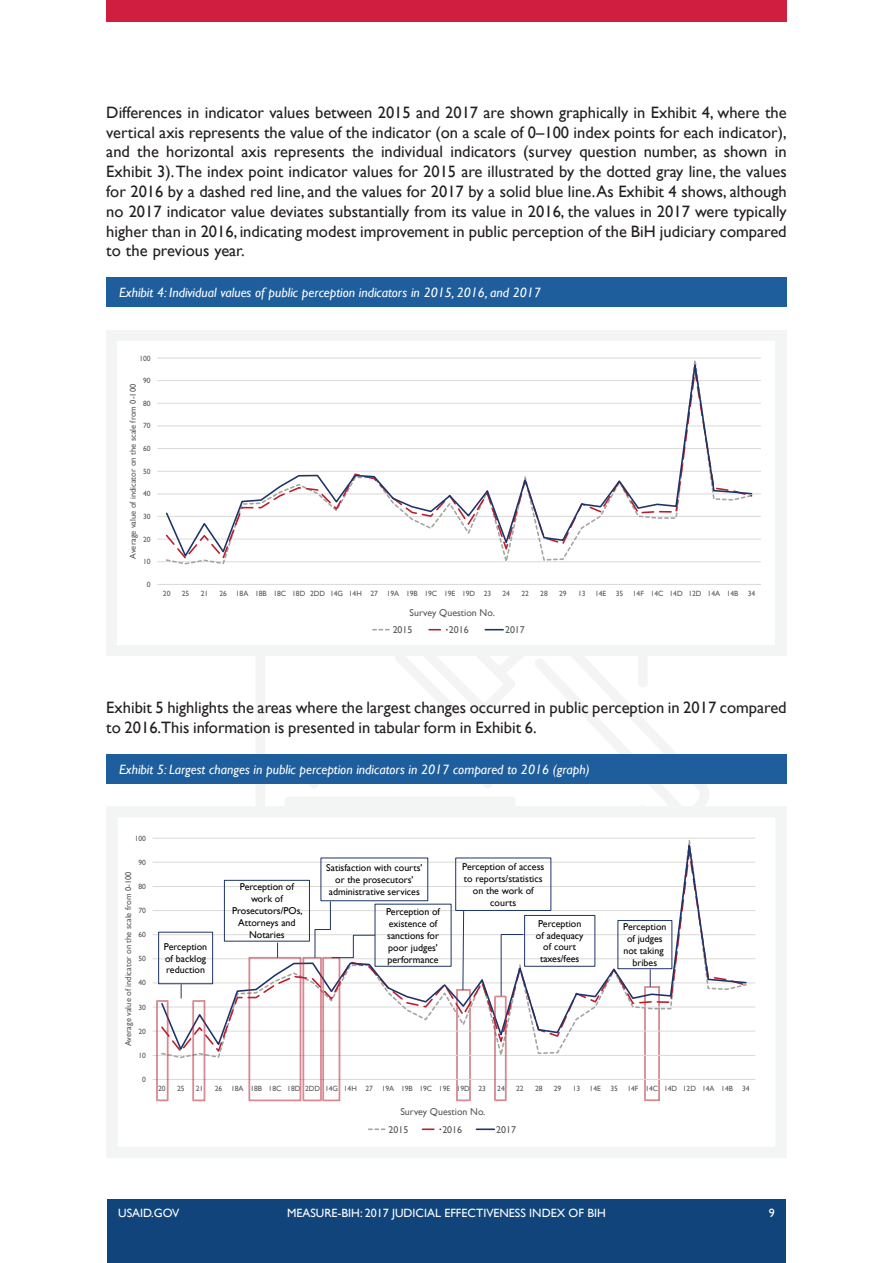
<style>
.page{position:relative;width:893px;height:1263px;background:#fff}
.page>*{position:absolute;margin:0;border:0;box-sizing:border-box;transform-origin:0 0}
.t1{font:16.5px/19.8px "Gill Sans";color:#231f20;text-align:justify}
.t2{font:italic 13.5px "Gill Sans";color:#fff}
.t3{font:12px "Gill Sans";color:#fff}
.t4{font:9.9px/12px "Gill Sans";color:#050504;text-align:center}
.t5{font:9.9px "Gill Sans";color:#595a5a}
.t6{font:8.55px "Gill Sans";color:#595a5a}
.t7{font:7.5px "Gill Sans";letter-spacing:-.005em;color:#595a5a}
</style>
<div class="page">
<div style="left:107px;top:1199px;width:679px;height:64px;background:#10447a"></div>
<div style="left:106px;top:0;width:681px;height:21px;background:#cf1e3f"></div>
<svg style="left:256px;top:656px;width:9px;height:150px"></svg>
<svg style="left:310px;top:784px;width:182px;height:4px"></svg>
<div style="left:285px;top:797px;width:230px;height:9px;background:#f4f4f4"></div>
<svg style="left:583px;top:656px;width:126px;height:150px"></svg>
<svg style="left:396px;top:656px;width:63px;height:61px"></svg>
<svg style="left:402px;top:656px;width:219px;height:59px"></svg>
<div style="left:106px;top:277px;width:681px;height:30px;background:#1e5e9d"></div>
<div style="left:106px;top:754px;width:681px;height:30px;background:#1e5e9d"></div>
<div style="left:106px;top:330px;width:681px;height:326px;background:#f3f5f5"></div>
<div style="left:118px;top:342px;width:657px;height:303px;background:#fff"></div>
<hr style="left:157px;top:561px;width:604px;height:1px;background:#d9d9d8">
<hr style="left:157px;top:539px;width:604px;height:1px;background:#d9d9d8">
<hr style="left:157px;top:516px;width:604px;height:1px;background:#d9d9d8">
<hr style="left:157px;top:494px;width:604px;height:1px;background:#d9d9d8">
<hr style="left:157px;top:471px;width:604px;height:1px;background:#d9d9d8">
<hr style="left:157px;top:448px;width:604px;height:1px;background:#d9d9d8">
<hr style="left:157px;top:426px;width:604px;height:1px;background:#d9d9d8">
<hr style="left:157px;top:403px;width:604px;height:1px;background:#d9d9d8">
<hr style="left:157px;top:380px;width:604px;height:1px;background:#d9d9d8">
<hr style="left:157px;top:358px;width:604px;height:1px;background:#d9d9d8">
<hr style="left:157px;top:584px;width:604px;height:1px;background:#d9d9d8">
<svg style="left:165px;top:357px;width:588px;height:202px"></svg>
<svg style="left:372px;top:629px;width:18px;height:1px"></svg>
<svg style="left:428px;top:629px;width:20px;height:1px"></svg>
<svg style="left:485px;top:629px;width:18px;height:1px"></svg>
<svg style="left:107px;top:807px;width:679px;height:351px"></svg>
<p class="t1" style="left:106px;top:103px;width:682px">Differences in indicator values between 2015 and 2017 are shown graphically in Exhibit 4, where the vertical axis represents the value of the indicator (on a scale of 0–100 index points for each indicator), and the horizontal axis represents the individual indicators (survey question number, as shown in Exhibit 3). The index point indicator values for 2015 are illustrated by the dotted gray line, the values for 2016 by a dashed red line, and the values for 2017 by a solid blue line. As Exhibit 4 shows, although no 2017 indicator value deviates substantially from its value in 2016, the values in 2017 were typically higher than in 2016, indicating modest improvement in public perception of the BiH judiciary compared to the previous year.</p>
<p class="t2" style="left:119px;top:285px;width:423px">Exhibit 4: Individual values of public perception indicators in 2015, 2016, and 2017</p>
<p class="t7" style="left:139px;top:354px;width:13px">100</p>
<p class="t7" style="left:143px;top:376px;width:9px">90</p>
<p class="t6" style="left:128px;top:558px;width:176px;rotate:-90deg">Average value of indicator on the scale from 0-100</p>
<p class="t7" style="left:143px;top:399px;width:9px">80</p>
<p class="t7" style="left:143px;top:422px;width:9px">70</p>
<p class="t7" style="left:143px;top:444px;width:9px">60</p>
<p class="t7" style="left:143px;top:467px;width:9px">50</p>
<p class="t7" style="left:143px;top:489px;width:9px">40</p>
<p class="t7" style="left:143px;top:512px;width:9px">30</p>
<p class="t7" style="left:143px;top:535px;width:9px">20</p>
<p class="t7" style="left:143px;top:557px;width:9px">10</p>
<p class="t7" style="left:147px;top:580px;width:5px">0</p>
<p class="t7" style="left:163px;top:589px;width:9px">20</p>
<p class="t7" style="left:182px;top:589px;width:9px">25</p>
<p class="t7" style="left:201px;top:589px;width:9px">21</p>
<p class="t7" style="left:220px;top:589px;width:273px">26 18A 18B 18C 18D 2DD 14G 14H 27 19A 19B 19C 19E 19D 23</p>
<p class="t7" style="left:503px;top:589px;width:9px">24</p>
<p class="t7" style="left:521px;top:589px;width:9px">22</p>
<p class="t7" style="left:540px;top:589px;width:9px">28</p>
<p class="t7" style="left:559px;top:589px;width:9px">29</p>
<p class="t7" style="left:578px;top:589px;width:9px">13</p>
<p class="t7" style="left:595px;top:589px;width:13px">14E</p>
<p class="t7" style="left:616px;top:589px;width:9px">35</p>
<p class="t7" style="left:633px;top:589px;width:124px">14F 14C 14D 12D 14A 14B 34</p>
<p class="t5" style="left:410px;top:607px;width:87px">Survey Question No.</p>
<p class="t5" style="left:393px;top:624px;width:21px">2015</p>
<p class="t5" style="left:449px;top:624px;width:21px">2016</p>
<p class="t5" style="left:505px;top:624px;width:21px">2017</p>
<p class="t1" style="left:106px;top:698px;width:682px">Exhibit 5 highlights the areas where the largest changes occurred in public perception in 2017 compared to 2016.This information is presented in tabular form in Exhibit 6.</p>
<p class="t2" style="left:119px;top:761px;width:472px">Exhibit 5: Largest changes in public perception indicators in 2017 compared to 2016 (graph)</p>
<p class="t7" style="left:135px;top:834px;width:13px">100</p>
<p class="t7" style="left:138px;top:858px;width:9px">90</p>
<p class="t6" style="left:123px;top:1046px;width:176px;rotate:-90deg">Average value of indicator on the scale from 0-100</p>
<p class="t7" style="left:138px;top:882px;width:9px">80</p>
<p class="t7" style="left:138px;top:906px;width:9px">70</p>
<p class="t7" style="left:138px;top:930px;width:9px">60</p>
<p class="t7" style="left:138px;top:954px;width:9px">50</p>
<p class="t7" style="left:138px;top:978px;width:9px">40</p>
<p class="t7" style="left:138px;top:1003px;width:9px">30</p>
<p class="t7" style="left:138px;top:1027px;width:9px">20</p>
<p class="t7" style="left:138px;top:1051px;width:9px">10</p>
<p class="t7" style="left:142px;top:1075px;width:5px">0</p>
<p class="t4" style="left:164px;top:940px;width:45px;text-align:justify">Perception of backlog reduction</p>
<p class="t4" style="left:232px;top:881px;width:72px">Perception of work of<br>Prosecutors/POs,<br>Attorneys and<br>Notaries</p>
<p class="t4" style="left:326px;top:862px;width:98px">Satisfaction with courts' or the prosecutors' administrative services</p>
<p class="t4" style="left:386px;top:906px;width:55px;text-align:left">Perception of existence of sanctions for poor judges' performance</p>
<p class="t4" style="left:462px;top:861px;width:84px">Perception of access to reports/statistics on the work of courts</p>
<p class="t4" style="left:536px;top:917px;width:49px">Perception of adequacy of court taxes/fees</p>
<p class="t4" style="left:623px;top:921px;width:45px">Perception of judges not taking bribes</p>
<p class="t7" style="left:158px;top:1084px;width:9px">20</p>
<p class="t7" style="left:177px;top:1084px;width:9px">25</p>
<p class="t7" style="left:196px;top:1084px;width:9px">21</p>
<p class="t7" style="left:215px;top:1084px;width:273px">26 18A 18B 18C 18D 2DD 14G 14H 27 19A 19B 19C 19E 19D 23</p>
<p class="t7" style="left:497px;top:1084px;width:9px">24</p>
<p class="t7" style="left:516px;top:1084px;width:9px">22</p>
<p class="t7" style="left:535px;top:1084px;width:9px">28</p>
<p class="t7" style="left:554px;top:1084px;width:9px">29</p>
<p class="t7" style="left:573px;top:1084px;width:9px">13</p>
<p class="t7" style="left:590px;top:1084px;width:13px">14E</p>
<p class="t7" style="left:610px;top:1084px;width:9px">35</p>
<p class="t7" style="left:627px;top:1084px;width:124px">14F 14C 14D 12D 14A 14B 34</p>
<p class="t5" style="left:400px;top:1106px;width:87px">Survey Question No.</p>
<p class="t5" style="left:388px;top:1124px;width:21px">2015</p>
<p class="t5" style="left:442px;top:1124px;width:21px">2016</p>
<p class="t5" style="left:496px;top:1124px;width:21px">2017</p>
<p class="t3" style="left:118px;top:1206px;width:63px">USAID.GOV</p>
<p class="t3" style="left:287px;top:1206px;width:320px">MEASURE-BIH: 2017 JUDICIAL EFFECTIVENESS INDEX OF BIH</p>
<p class="t3" style="left:769px;top:1206px;width:7px">9</p>
</div>
